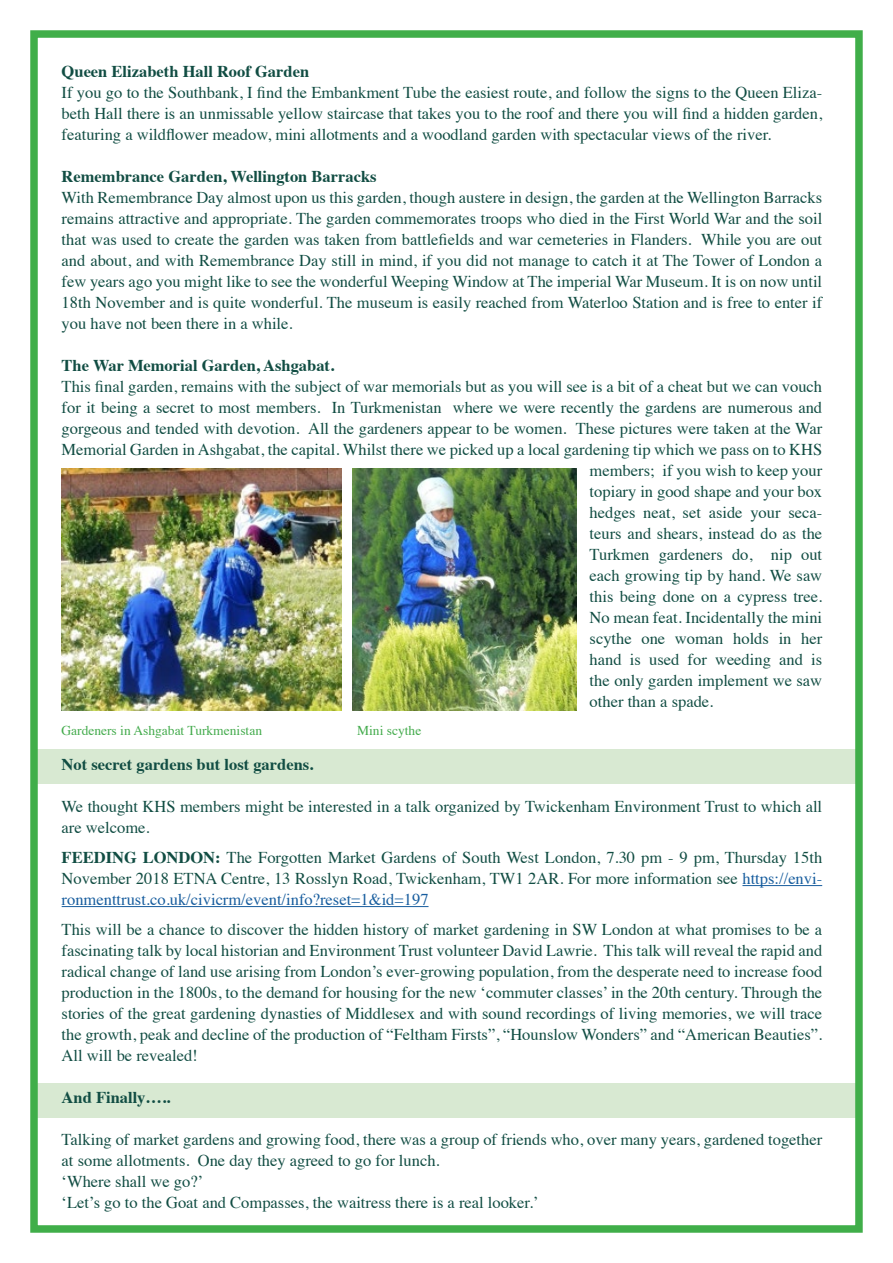
<style>
.page{position:relative;width:893px;height:1263px;background:#fff}
.page>*{position:absolute;margin:0;border:0;box-sizing:border-box;transform-origin:0 0}
.t1{font:16.5px/21px "Times";color:#114d43;text-align:justify}
.t2{font:700 16.5px "Times";color:#114d43}
.t3{font:13.5px "Times";color:#43ab4c}
.s1{font-weight:700}
.s2{color:#175d9e}
</style>
<div class="page">
<div style="left:34px;top:749px;width:825px;height:34px;background:#d8e9d2"></div>
<div style="left:34px;top:1083px;width:825px;height:34px;background:#d8e9d2"></div>
<div style="left:30px;top:30px;width:833px;height:1203px;border:8px solid #40ae49"></div>
<hr style="left:742px;top:885px;width:80px;height:1px;background:#175d9e">
<hr style="left:62px;top:906px;width:367px;height:1px;background:#175d9e">
<img style="left:353px;top:468px;width:224px;height:243px">
<img style="left:62px;top:468px;width:280px;height:243px">
<p class="t2" style="left:62px;top:56px;width:249px">Queen Elizabeth Hall Roof Garden</p>
<p class="t1" style="left:62px;top:81px;width:762px">If you go to the Southbank, I find the Embankment Tube the easiest route, and follow the signs to the Queen Eliza&shy;beth Hall there is an unmissable yellow staircase that takes you to the roof and there you will find a hidden garden, featuring a wildflower meadow, mini allotments and a woodland garden with spectacular views of the river.</p>
<p class="t2" style="left:62px;top:161px;width:317px">Remembrance Garden, Wellington Barracks</p>
<p class="t1" style="left:62px;top:186px;width:762px">With Remembrance Day almost upon us this garden, though austere in design, the garden at the Wellington Barracks remains attractive and appropriate. The garden commemorates troops who died in the First World War and the soil that was used to create the garden was taken from battlefields and war cemeteries in Flanders. While you are out and about, and with Remembrance Day still in mind, if you did not manage to catch it at The Tower of London a few years ago you might like to see the wonderful Weeping Window at The imperial War Museum. It is on now until 18th November and is quite wonderful. The museum is easily reached from Waterloo Station and is free to enter if you have not been there in a while.</p>
<p class="t2" style="left:62px;top:350px;width:274px">The War Memorial Garden, Ashgabat.</p>
<p class="t1" style="left:62px;top:375px;width:762px">This final garden, remains with the subject of war memorials but as you will see is a bit of a cheat but we can vouch</p>
<p class="t1" style="left:62px;top:396px;width:762px">for it being a secret to most members. In Turkmenistan where we were recently the gardens are numerous and</p>
<p class="t1" style="left:62px;top:417px;width:762px">gorgeous and tended with devotion. All the gardeners appear to be women. These pictures were taken at the War</p>
<p class="t1" style="left:62px;top:438px;width:762px">Memorial Garden in Ashgabat, the capital. Whilst there we picked up a local gardening tip which we pass on to KHS</p>
<p class="t1" style="left:590px;top:459px;width:234px">members; if you wish to keep your</p>
<p class="t1" style="left:590px;top:480px;width:234px">topiary in good shape and your box</p>
<p class="t1" style="left:590px;top:501px;width:234px">hedges neat, set aside your seca-</p>
<p class="t1" style="left:590px;top:522px;width:234px">teurs and shears, instead do as the</p>
<p class="t1" style="left:590px;top:543px;width:234px">Turkmen gardeners do, nip out</p>
<p class="t1" style="left:590px;top:564px;width:234px">each growing tip by hand. We saw</p>
<p class="t1" style="left:590px;top:585px;width:234px">this being done on a cypress tree.</p>
<p class="t1" style="left:590px;top:606px;width:234px">No mean feat. Incidentally the mini</p>
<p class="t1" style="left:590px;top:627px;width:234px">scythe one woman holds in her</p>
<p class="t1" style="left:590px;top:648px;width:234px">hand is used for weeding and is</p>
<p class="t1" style="left:590px;top:669px;width:234px">the only garden implement we saw</p>
<p class="t1" style="left:590px;top:690px;width:125px">other than a spade.</p>
<p class="t3" style="left:61px;top:718px;width:202px">Gardeners in Ashgabat Turkmenistan</p>
<p class="t3" style="left:357px;top:718px;width:66px">Mini scythe</p>
<p class="t2" style="left:62px;top:749px;width:253px">Not secret gardens but lost gardens.</p>
<p class="t1" style="left:62px;top:795px;width:762px">We thought KHS members might be interested in a talk organized by Twickenham Environment Trust to which all are welcome.</p>
<p class="t1" style="left:62px;top:846px;width:762px"><span class="s1">FEEDING LONDON:</span> The Forgotten Market Gardens of South West London, 7.30 pm - 9 pm, Thursday 15th November 2018 ETNA Centre, 13 Rosslyn Road, Twickenham, TW1 2AR. For more information see <span class="s2">https://envi&shy;ronmenttrust.co.uk/civicrm/event/info?reset=1&amp;id=197</span></p>
<p class="t1" style="left:62px;top:918px;width:762px">This will be a chance to discover the hidden history of market gardening in SW London at what promises to be a fascinating talk by local historian and Environment Trust volunteer David Lawrie. This talk will reveal the rapid and radical change of land use arising from London’s ever-growing population, from the desperate need to increase food production in the 1800s, to the demand for housing for the new ‘commuter classes’ in the 20th century. Through the stories of the great gardening dynasties of Middlesex and with sound recordings of living memories, we will trace the growth, peak and decline of the production of “Feltham Firsts”, “Hounslow Wonders” and “American Beauties”.<br>All will be revealed!</p>
<p class="t2" style="left:62px;top:1082px;width:110px">And Finally…..</p>
<p class="t1" style="left:62px;top:1128px;width:762px">Talking of market gardens and growing food, there was a group of friends who, over many years, gardened together at some allotments. One day they agreed to go for lunch.</p>
<p class="t1" style="left:62px;top:1170px;width:143px">‘Where shall we go?’</p>
<p class="t1" style="left:62px;top:1191px;width:479px">‘Let’s go to the Goat and Compasses, the waitress there is a real looker.’</p>
</div>
